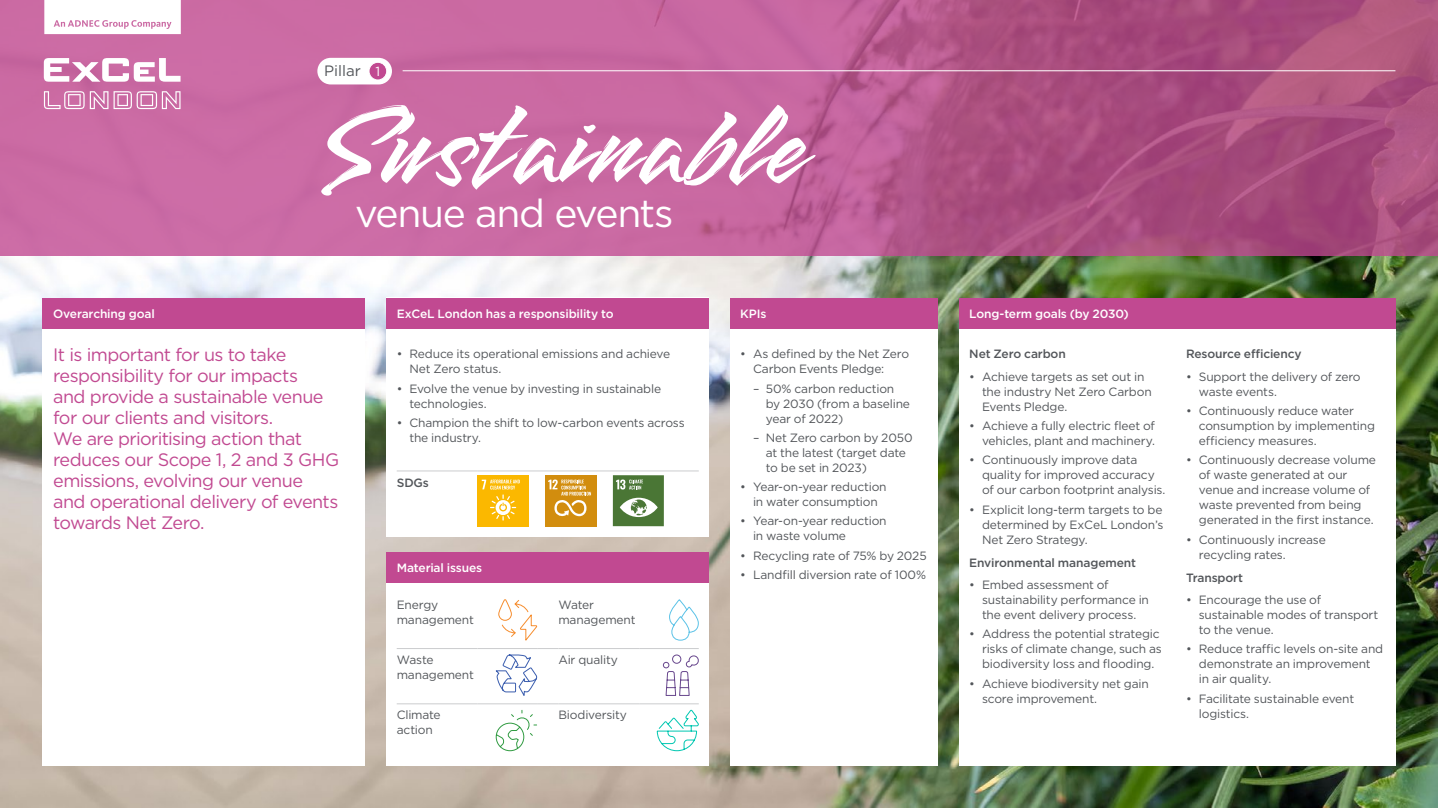
<style>
.page{position:relative;width:1438px;height:808px;background:#fff}
.page>*{position:absolute;margin:0;border:0;box-sizing:border-box;transform-origin:0 0}
.t1{font:120px "Smooch";letter-spacing:-.005em;color:#fff}
.t2{font:39px "Gotham";letter-spacing:-.035em;color:#fff}
.t3{font:18px/21px "Gotham";letter-spacing:-.035em;color:#c14991}
.t4{font:15px "Gotham";color:#53565a}
.t5{font:12px/15px "Gotham";letter-spacing:-.015em;color:#53565a}
.t6{font:500 12px "Gotham";letter-spacing:-.015em;color:#fff}
.t7{font:500 12px "Gotham";letter-spacing:-.01em;color:#53565a}
.s1{font-size:13.2px;color:#fff}
</style>
<div class="page">
<img style="left:0;top:255px;width:225px;height:553px">
<img style="left:225px;top:255px;width:1212px;height:553px">
<svg style="left:0;top:0;width:1437px;height:255px;background:#bc5e94"></svg>
<div style="left:386px;top:298px;width:322px;height:239px;background:#fff"></div>
<div style="left:386px;top:583px;width:322px;height:182px;background:#fff"></div>
<hr style="left:396px;top:648px;width:81px;height:1px;background:#cbccce">
<hr style="left:477px;top:648px;width:60px;height:1px;background:#cbccce">
<hr style="left:558px;top:648px;width:81px;height:1px;background:#cbccce">
<hr style="left:639px;top:648px;width:59px;height:1px;background:#cbccce">
<hr style="left:396px;top:703px;width:81px;height:1px;background:#cbccce">
<hr style="left:477px;top:703px;width:60px;height:1px;background:#cbccce">
<hr style="left:558px;top:703px;width:81px;height:1px;background:#cbccce">
<hr style="left:639px;top:703px;width:59px;height:1px;background:#cbccce">
<svg style="left:662px;top:600px;width:37px;height:96px"></svg>
<svg style="left:494px;top:599px;width:64px;height:153px"></svg>
<svg style="left:656px;top:709px;width:43px;height:43px"></svg>
<hr style="left:396px;top:471px;width:81px;height:1px;background:#cbccce">
<hr style="left:477px;top:471px;width:221px;height:1px;background:#cbccce">
<div style="left:545px;top:475px;width:51px;height:51px;background:#d28d0e"></div>
<svg style="left:548px;top:479px;width:43px;height:38px"></svg>
<div style="left:612px;top:475px;width:52px;height:51px;background:#4a7635"></div>
<svg style="left:616px;top:479px;width:27px;height:10px"></svg>
<svg style="left:619px;top:498px;width:38px;height:19px"></svg>
<div style="left:477px;top:475px;width:51px;height:51px;background:#fbb800"></div>
<svg style="left:481px;top:480px;width:39px;height:41px"></svg>
<div style="left:386px;top:552px;width:322px;height:31px;background:#c14991"></div>
<div style="left:729px;top:298px;width:208px;height:467px;background:#fff"></div>
<div style="left:729px;top:298px;width:208px;height:30px;background:#c14991"></div>
<div style="left:317px;top:58px;width:75px;height:26px;background:#fff;border-radius:13px"></div>
<div style="left:369px;top:62px;width:18px;height:18px;background:#c14991;border-radius:50%"></div>
<div style="left:368px;top:62px;width:19px;height:18px;border:1px solid #fff;border-radius:50%"></div>
<div style="left:386px;top:298px;width:322px;height:30px;background:#c14991"></div>
<div style="left:958px;top:298px;width:437px;height:467px;background:#fff"></div>
<div style="left:958px;top:298px;width:437px;height:30px;background:#c14991"></div>
<hr style="left:402px;top:70px;width:993px;height:1px;background:#fff">
<div style="left:43px;top:298px;width:322px;height:467px;background:#fff"></div>
<div style="left:43px;top:298px;width:322px;height:30px;background:#c14991"></div>
<svg style="left:44px;top:91px;width:136px;height:18px;background:#d893bc"></svg>
<svg style="left:44px;top:58px;width:136px;height:24px"></svg>
<svg style="left:44px;top:0;width:137px;height:34px"></svg>
<p class="t4" style="left:324px;top:61px;width:57px">Pillar <span class="s1">1</span></p>
<p class="t6" style="left:53px;top:306px;width:103px">Overarching goal</p>
<h1 class="t1" style="left:323px;top:71px;width:484px">Sustainable</h1>
<h2 class="t2" style="left:355px;top:188px;width:320px">venue and events</h2>
<p class="t6" style="left:396px;top:306px;width:218px">ExCeL London has a responsibility to</p>
<p class="t6" style="left:740px;top:306px;width:28px">KPIs</p>
<p class="t3" style="left:53px;top:344px;width:287px">It is important for us to take responsibility for our impacts<br>and provide a sustainable venue for our clients and visitors.<br>We are prioritising action that reduces our Scope 1, 2 and 3 GHG emissions, evolving our venue and operational delivery of events towards Net Zero.</p>
<p class="t5" style="left:409px;top:346px;width:262px;text-indent:-13px">• Reduce its operational emissions and achieve<br>Net Zero status.</p>
<p class="t5" style="left:409px;top:381px;width:253px;text-indent:-13px">• Evolve the venue by investing in sustainable technologies.</p>
<p class="t5" style="left:409px;top:415px;width:277px;text-indent:-13px">• Champion the shift to low-carbon events across the industry.</p>
<p class="t7" style="left:396px;top:474px;width:34px">SDGs</p>
<p class="t6" style="left:396px;top:560px;width:87px">Material issues</p>
<p class="t5" style="left:396px;top:597px;width:79px">Energy management</p>
<p class="t5" style="left:558px;top:597px;width:79px">Water management</p>
<p class="t5" style="left:396px;top:652px;width:79px">Waste management</p>
<p class="t5" style="left:558px;top:652px;width:61px">Air quality</p>
<p class="t5" style="left:396px;top:707px;width:46px">Climate action</p>
<p class="t5" style="left:558px;top:707px;width:70px">Biodiversity</p>
<p class="t5" style="left:753px;top:346px;width:158px;text-indent:-13px">• As defined by the Net Zero<br>Carbon Events Pledge:</p>
<p class="t5" style="left:765px;top:381px;width:146px;text-indent:-13px">– 50% carbon reduction by 2030 (from a baseline year of 2022)</p>
<p class="t5" style="left:765px;top:430px;width:148px;text-indent:-13px">– Net Zero carbon by 2050 at the latest (target date to be set in 2023)</p>
<p class="t5" style="left:740px;top:479px;width:148px;text-align:center">• Year-on-year reduction in water consumption</p>
<p class="t5" style="left:753px;top:513px;width:135px;text-indent:-13px">• Year-on-year reduction in waste volume</p>
<p class="t5" style="left:740px;top:548px;width:188px">• Recycling rate of 75% by 2025</p>
<p class="t5" style="left:740px;top:567px;width:187px">• Landfill diversion rate of 100%</p>
<p class="t6" style="left:969px;top:306px;width:161px">Long-term goals (by 2030)</p>
<p class="t7" style="left:969px;top:346px;width:98px">Net Zero carbon</p>
<p class="t5" style="left:981px;top:369px;width:171px;text-indent:-13px">• Achieve targets as set out in the industry Net Zero Carbon<br>Events Pledge.</p>
<p class="t5" style="left:969px;top:418px;width:187px;text-align:right">• Achieve a fully electric fleet of vehicles, plant and machinery.</p>
<p class="t5" style="left:981px;top:452px;width:185px;text-indent:-13px">• Continuously improve data quality for improved accuracy of our carbon footprint analysis.</p>
<p class="t5" style="left:981px;top:502px;width:183px;text-align:justify;text-indent:-13px">• Explicit long-term targets to be determined by ExCeL London’s Net Zero Strategy.</p>
<p class="t7" style="left:969px;top:554px;width:168px">Environmental management</p>
<p class="t5" style="left:981px;top:577px;width:168px;text-indent:-13px">• Embed assessment of sustainability performance in the event delivery process.</p>
<p class="t5" style="left:981px;top:626px;width:181px;text-indent:-13px">• Address the potential strategic risks of climate change, such as biodiversity loss and flooding.</p>
<p class="t5" style="left:981px;top:676px;width:168px;text-indent:-13px">• Achieve biodiversity net gain score improvement.</p>
<p class="t7" style="left:1185px;top:346px;width:117px">Resource efficiency</p>
<p class="t5" style="left:1198px;top:369px;width:163px;text-indent:-13px">• Support the delivery of zero waste events.</p>
<p class="t5" style="left:1198px;top:403px;width:178px;text-indent:-13px">• Continuously reduce water consumption by implementing efficiency measures.</p>
<p class="t5" style="left:1198px;top:452px;width:179px;text-indent:-13px">• Continuously decrease volume of waste generated at our venue and increase volume of waste prevented from being generated in the first instance.</p>
<p class="t5" style="left:1198px;top:531px;width:128px;text-indent:-13px">• Continuously increase recycling rates.</p>
<p class="t7" style="left:1185px;top:569px;width:59px">Transport</p>
<p class="t5" style="left:1198px;top:592px;width:181px;text-indent:-13px">• Encourage the use of sustainable modes of transport to the venue.</p>
<p class="t5" style="left:1198px;top:641px;width:186px;text-indent:-13px">• Reduce traffic levels on-site and demonstrate an improvement in air quality.</p>
<p class="t5" style="left:1198px;top:690px;width:157px;text-indent:-13px">• Facilitate sustainable event logistics.</p>
</div>
